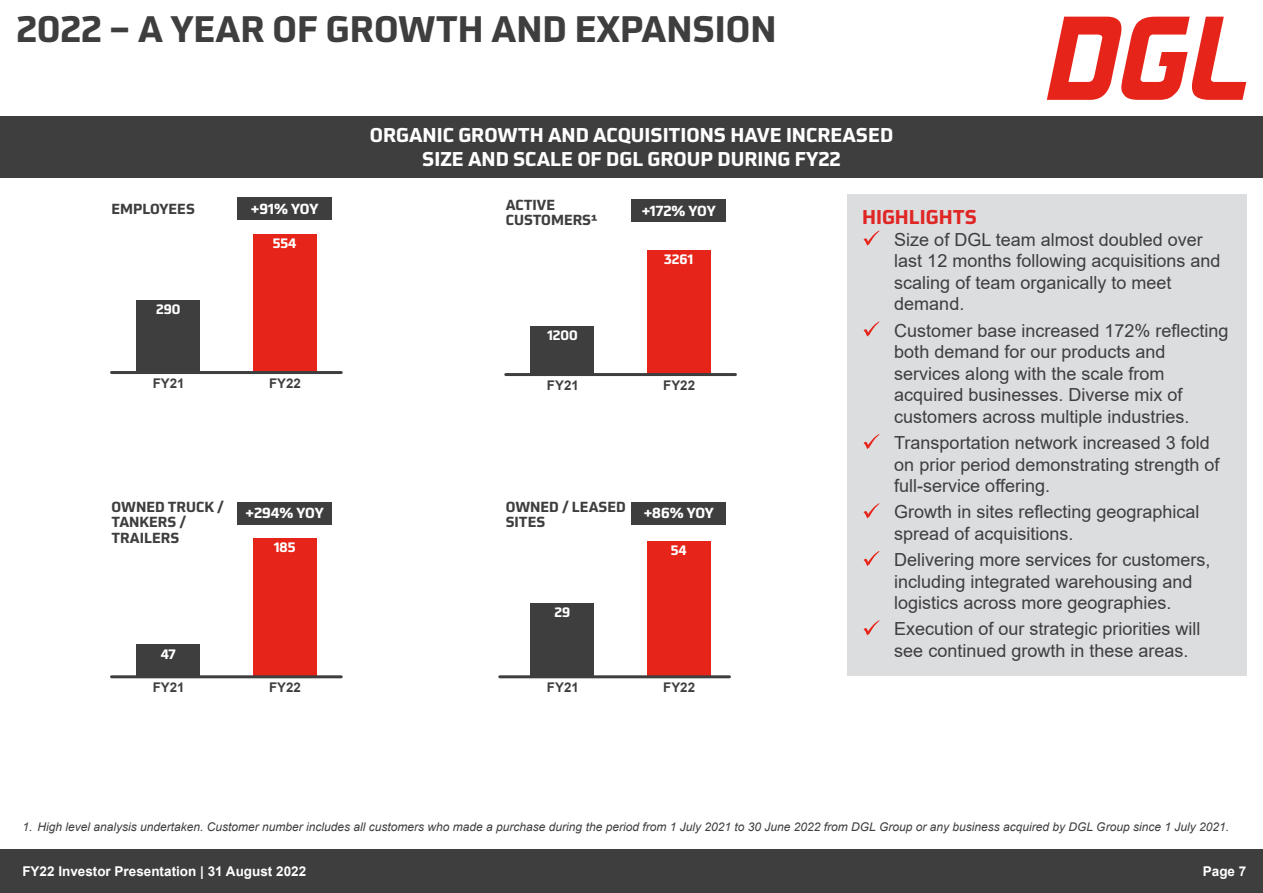
<style>
.page{position:relative;width:1263px;height:893px;background:#fff}
.page>*{position:absolute;margin:0;border:0;box-sizing:border-box;transform-origin:0 0}
.t1{font:700 36px "Utility Pro";color:#3e3e3f}
.t2{font:700 19.5px/23.4px "Utility Pro";color:#fff;text-align:center}
.t3{font:700 19.5px "Utility Pro";color:#e02525}
.t4{font:18px/21.6px "Arial";color:#3e3e3f}
.t5{font:700 14.25px/15.6px "Utility Pro";color:#3e3e3f}
.t6{font:700 14.25px "Utility Pro";letter-spacing:-.025em;color:#fff}
.t7{font:700 13.5px "Arial";color:#fff}
.t8{font:700 13.35px "Arial";color:#3e3e3f}
.t9{font:700 13.35px "Utility Pro";color:#fff}
.t10{font:italic 12px "Arial";color:#3e3e3f}
</style>
<div class="page">
<div style="left:0;top:849px;width:1263px;height:44px;background:#3e3e3f"></div>
<svg style="left:1047px;top:17px;width:199px;height:83px"></svg>
<div style="left:0;top:117px;width:1263px;height:61px;background:#3e3e3f"></div>
<div style="left:847px;top:194px;width:399px;height:482px;background:#dcdddf"></div>
<svg style="left:863px;top:231px;width:16px;height:15px"></svg>
<svg style="left:863px;top:321px;width:16px;height:16px"></svg>
<svg style="left:863px;top:434px;width:16px;height:15px"></svg>
<svg style="left:863px;top:503px;width:16px;height:15px"></svg>
<svg style="left:863px;top:551px;width:16px;height:15px"></svg>
<svg style="left:863px;top:620px;width:16px;height:15px"></svg>
<div style="left:238px;top:197px;width:94px;height:23px;background:#3e3e3f"></div>
<div style="left:136px;top:300px;width:64px;height:73px;background:#3e3e3f"></div>
<div style="left:253px;top:234px;width:63px;height:138px;background:#e72419"></div>
<hr style="left:112px;top:371px;width:229px;height:3px;background:#3e3e3f">
<div style="left:632px;top:199px;width:94px;height:23px;background:#3e3e3f"></div>
<div style="left:531px;top:326px;width:63px;height:49px;background:#3e3e3f"></div>
<div style="left:647px;top:250px;width:64px;height:125px;background:#e72419"></div>
<hr style="left:506px;top:373px;width:229px;height:3px;background:#3e3e3f">
<div style="left:238px;top:502px;width:94px;height:23px;background:#3e3e3f"></div>
<div style="left:136px;top:645px;width:64px;height:32px;background:#3e3e3f"></div>
<div style="left:253px;top:538px;width:63px;height:139px;background:#e72419"></div>
<hr style="left:112px;top:675px;width:229px;height:3px;background:#3e3e3f">
<div style="left:632px;top:502px;width:94px;height:23px;background:#3e3e3f"></div>
<div style="left:531px;top:603px;width:63px;height:74px;background:#3e3e3f"></div>
<div style="left:647px;top:541px;width:64px;height:136px;background:#e72419"></div>
<hr style="left:500px;top:675px;width:229px;height:3px;background:#3e3e3f">
<h1 class="t1" style="left:17px;top:-1px;width:761px">2022 – A YEAR OF GROWTH AND EXPANSION</h1>
<p class="t5" style="left:112px;top:200px;width:85px">EMPLOYEES</p>
<p class="t9" style="left:156px;top:298px;width:26px">290</p>
<p class="t6" style="left:251px;top:197px;width:69px">+91% YOY</p>
<p class="t9" style="left:273px;top:232px;width:25px">554</p>
<p class="t8" style="left:153px;top:374px;width:33px">FY21</p>
<p class="t8" style="left:269px;top:374px;width:33px">FY22</p>
<p class="t5" style="left:112px;top:497px;width:114px">OWNED TRUCK /<br>TANKERS /<br>TRAILERS</p>
<p class="t6" style="left:245px;top:501px;width:80px">+294% YOY</p>
<p class="t9" style="left:274px;top:536px;width:23px">185</p>
<p class="t9" style="left:161px;top:643px;width:17px">47</p>
<p class="t8" style="left:153px;top:678px;width:33px">FY21</p>
<p class="t8" style="left:269px;top:678px;width:33px">FY22</p>
<p class="t2" style="left:370px;top:122px;width:525px">ORGANIC GROWTH AND ACQUISITIONS HAVE INCREASED<br>SIZE AND SCALE OF DGL GROUP DURING FY22</p>
<p class="t5" style="left:506px;top:195px;width:93px">ACTIVE<br>CUSTOMERS1</p>
<p class="t9" style="left:547px;top:324px;width:32px">1200</p>
<p class="t6" style="left:642px;top:199px;width:75px">+172% YOY</p>
<p class="t9" style="left:664px;top:248px;width:30px">3261</p>
<p class="t8" style="left:547px;top:376px;width:33px">FY21</p>
<p class="t8" style="left:663px;top:376px;width:33px">FY22</p>
<p class="t5" style="left:506px;top:497px;width:121px">OWNED / LEASED<br>SITES</p>
<p class="t6" style="left:644px;top:501px;width:72px">+86% YOY</p>
<p class="t9" style="left:671px;top:539px;width:17px">54</p>
<p class="t9" style="left:555px;top:601px;width:17px">29</p>
<p class="t8" style="left:547px;top:678px;width:33px">FY21</p>
<p class="t8" style="left:663px;top:678px;width:33px">FY22</p>
<p class="t3" style="left:862px;top:201px;width:116px">HIGHLIGHTS</p>
<p class="t4" style="left:894px;top:228px;width:328px">Size of DGL team almost doubled over last 12 months following acquisitions and scaling of team organically to meet demand.</p>
<p class="t4" style="left:894px;top:319px;width:336px">Customer base increased 172% reflecting both demand for our products and services along with the scale from acquired businesses. Diverse mix of customers across multiple industries.</p>
<p class="t4" style="left:894px;top:432px;width:327px">Transportation network increased 3 fold on prior period demonstrating strength of full-service offering.</p>
<p class="t4" style="left:894px;top:501px;width:307px">Growth in sites reflecting geographical spread of acquisitions.</p>
<p class="t4" style="left:894px;top:549px;width:318px">Delivering more services for customers, including integrated warehousing and logistics across more geographies.</p>
<p class="t4" style="left:894px;top:618px;width:308px">Execution of our strategic priorities will see continued growth in these areas.</p>
<p class="t10" style="left:23px;top:819px;width:1208px">1. High level analysis undertaken. Customer number includes all customers who made a purchase during the period from 1 July 2021 to 30 June 2022 from DGL Group or any business acquired by DGL Group since 1 July 2021.</p>
<p class="t7" style="left:22px;top:862px;width:285px">FY22 Investor Presentation | 31 August 2022</p>
<p class="t7" style="left:1203px;top:862px;width:45px">Page 7</p>
</div>
